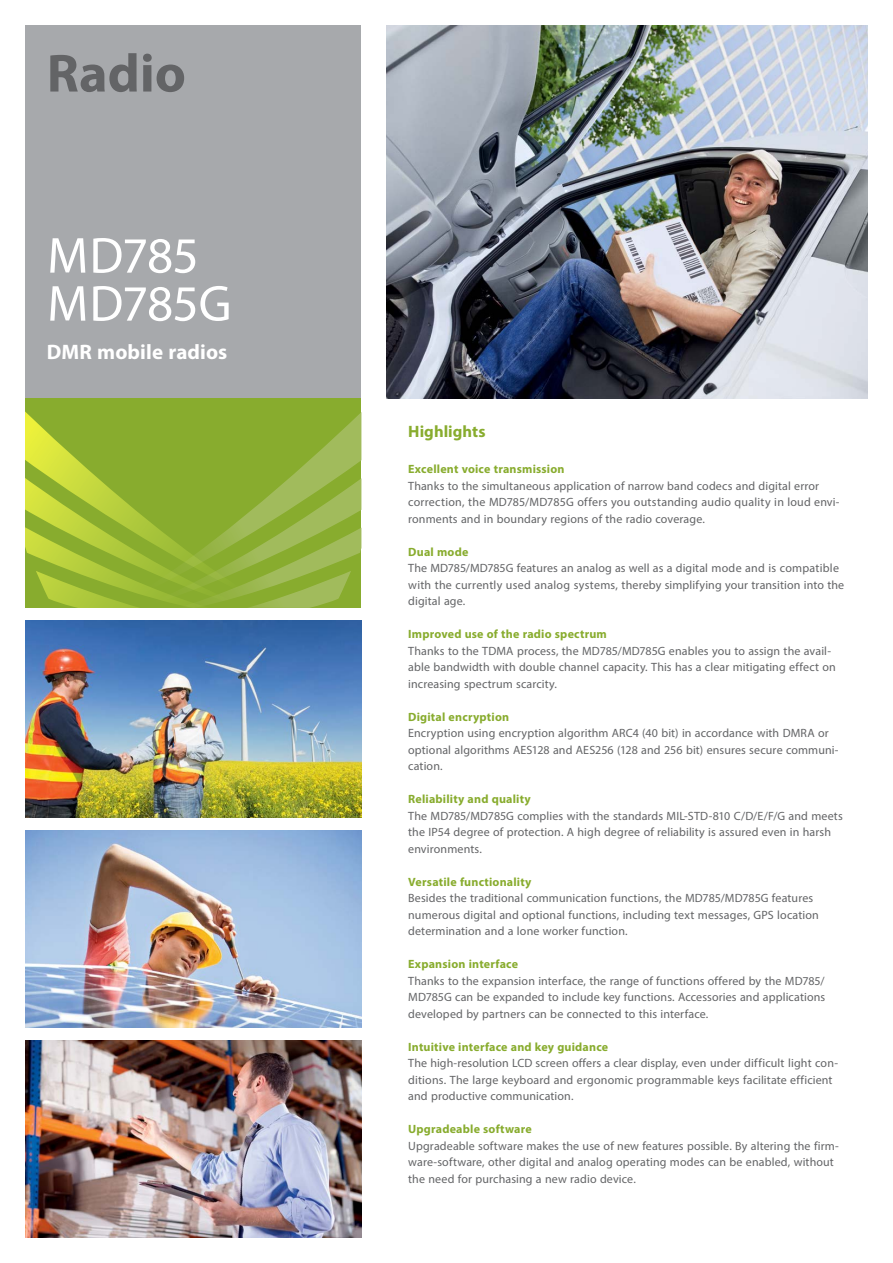
<style>
.page{position:relative;width:893px;height:1263px;background:#fff}
.page>*{position:absolute;margin:0;border:0;box-sizing:border-box;transform-origin:0 0}
.Produkt__Produktgrup{font:700 54px "Myriad Pro";color:#636466}
.Produkt__Bezeichnung{font:51px/48px "Myriad Pro";letter-spacing:-.015em;color:#fff}
.Produkt__Bezeichnung-2{font:700 21px "Myriad Pro";letter-spacing:.005em;color:#fff}
.Text_-_Headline_11pt{font:700 16.5px "Myriad Pro";letter-spacing:.005em;color:#88ac2e}
.Text_-_Fließtext_8pt{font:12px/16.5px "Myriad Pro";letter-spacing:.01em;color:#636466}
.Text_-_Subhead_8pt{font:700 12px "Myriad Pro";letter-spacing:.015em;color:#88ac2e}
</style>
<div class="page">
<div style="left:26px;top:26px;width:335px;height:372px;background:#a7a9ac"></div>
<svg style="left:275px;top:412px;width:86px;height:196px"></svg>
<svg style="left:26px;top:398px;width:249px;height:210px"></svg>
<img style="left:26px;top:621px;width:335px;height:197px">
<img style="left:26px;top:830px;width:335px;height:197px">
<img style="left:26px;top:1040px;width:335px;height:197px">
<img style="left:387px;top:26px;width:480px;height:372px">
<p class="Produkt__Produktgrup" style="left:47px;top:38px;width:141px">Radio</p>
<p class="Produkt__Bezeichnung" style="left:47px;top:231px;width:186px">MD785<br>MD785G</p>
<p class="Produkt__Bezeichnung-2" style="left:47px;top:338px;width:182px">DMR mobile radios</p>
<p class="Text_-_Headline_11pt" style="left:408px;top:421px;width:79px">Highlights</p>
<p class="Text_-_Subhead_8pt" style="left:408px;top:461px;width:158px">Excellent voice transmission</p>
<p class="Text_-_Fließtext_8pt" style="left:408px;top:477px;width:433px">Thanks to the simultaneous application of narrow band codecs and digital error correction, the MD785/MD785G offers you outstanding audio quality in loud envi&shy;ronments and in boundary regions of the radio coverage.</p>
<p class="Text_-_Subhead_8pt" style="left:408px;top:544px;width:62px">Dual mode</p>
<p class="Text_-_Fließtext_8pt" style="left:408px;top:560px;width:438px">The MD785/MD785G features an analog as well as a digital mode and is compatible with the currently used analog systems, thereby simplifying your transition into the digital age.</p>
<p class="Text_-_Subhead_8pt" style="left:408px;top:626px;width:200px">Improved use of the radio spectrum</p>
<p class="Text_-_Fließtext_8pt" style="left:408px;top:642px;width:429px">Thanks to the TDMA process, the MD785/MD785G enables you to assign the avail&shy;able bandwidth with double channel capacity. This has a clear mitigating effect on increasing spectrum scarcity.</p>
<p class="Text_-_Subhead_8pt" style="left:408px;top:709px;width:102px">Digital encryption</p>
<p class="Text_-_Fließtext_8pt" style="left:408px;top:725px;width:432px">Encryption using encryption algorithm ARC4 (40 bit) in accordance with DMRA or optional algorithms AES128 and AES256 (128 and 256 bit) ensures secure communi&shy;cation.</p>
<p class="Text_-_Subhead_8pt" style="left:408px;top:791px;width:124px">Reliability and quality</p>
<p class="Text_-_Fließtext_8pt" style="left:408px;top:807px;width:436px">The MD785/MD785G complies with the standards MIL-STD-810 C/D/E/F/G and meets the IP54 degree of protection. A high degree of reliability is assured even in harsh environments.</p>
<p class="Text_-_Subhead_8pt" style="left:408px;top:874px;width:125px">Versatile functionality</p>
<p class="Text_-_Fließtext_8pt" style="left:408px;top:890px;width:412px">Besides the traditional communication functions, the MD785/MD785G features numerous digital and optional functions, including text messages, GPS location determination and a lone worker function.</p>
<p class="Text_-_Subhead_8pt" style="left:408px;top:956px;width:111px">Expansion interface</p>
<p class="Text_-_Fließtext_8pt" style="left:408px;top:972px;width:418px;text-align:justify">Thanks to the expansion interface, the range of functions offered by the MD785/ MD785G can be expanded to include key functions. Accessories and applications developed by partners can be connected to this interface.</p>
<p class="Text_-_Subhead_8pt" style="left:408px;top:1039px;width:201px">Intuitive interface and key guidance</p>
<p class="Text_-_Fließtext_8pt" style="left:408px;top:1055px;width:431px">The high-resolution LCD screen offers a clear display, even under difficult light con&shy;ditions. The large keyboard and ergonomic programmable keys facilitate efficient and productive communication.</p>
<p class="Text_-_Subhead_8pt" style="left:408px;top:1121px;width:125px">Upgradeable software</p>
<p class="Text_-_Fließtext_8pt" style="left:408px;top:1137px;width:432px">Upgradeable software makes the use of new features possible. By altering the firm&shy;ware-software, other digital and analog operating modes can be enabled, without the need for purchasing a new radio device.</p>
</div>
